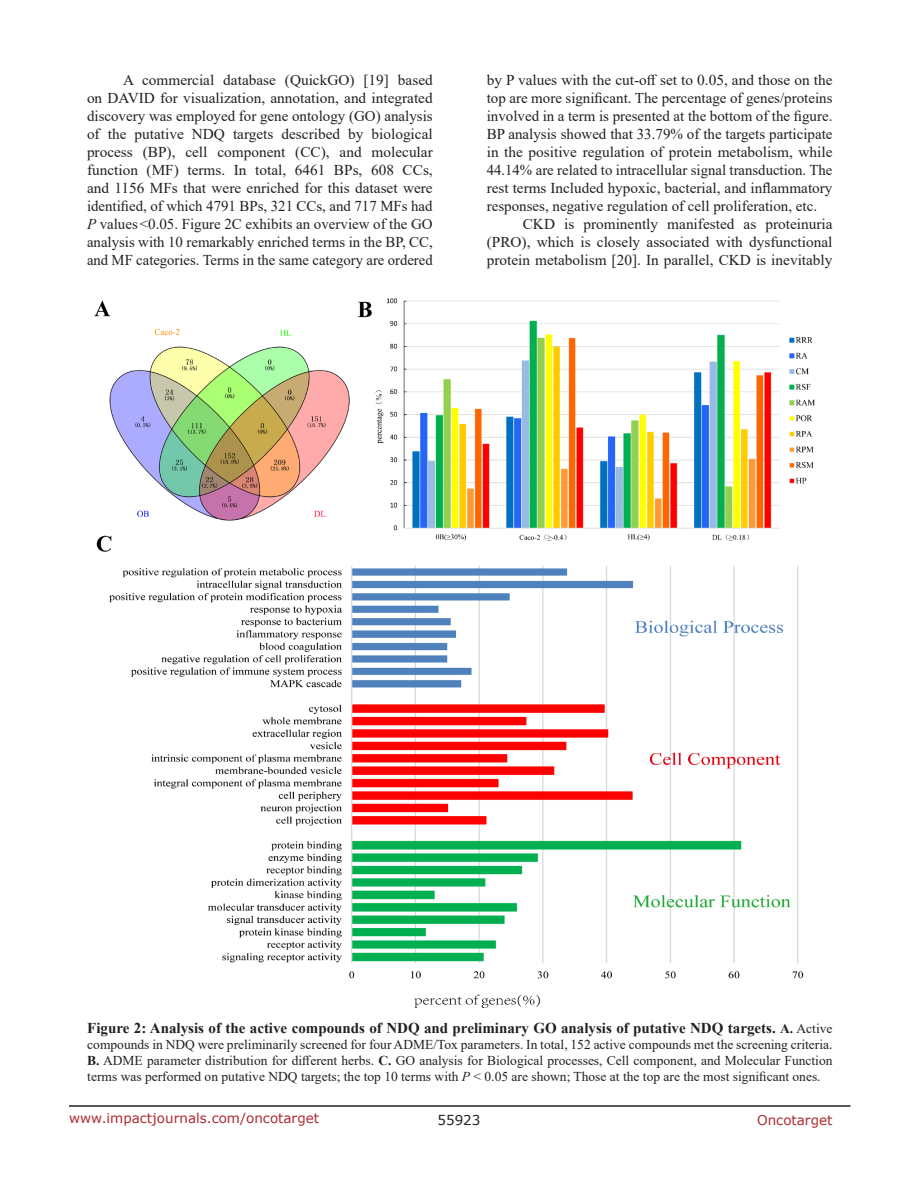
<style>
.page{position:relative;width:918px;height:1188px;background:#fff}
.page>*{position:absolute;margin:0;border:0;box-sizing:border-box;transform-origin:0 0}
.BodyText{font:15px/18px "Times New Roman";color:#221f22;text-align:justify}
.FigureText{font:700 15px "Times New Roman";color:#221f22}
.FigureText-2{font:13.5px/16.2px "Times New Roman";color:#221f22;text-align:justify}
.t1{font:13.5px "Verdana";color:#ac2b31}
.t2{font:13.5px "Verdana";color:#221f22}
.s1{font-style:italic}
.s2{font-size:13.5px}
.s3{font-weight:400;font-size:13.5px}
.s4{font-weight:700}
</style>
<div class="page">
<hr style="left:69px;top:1105px;width:781px;height:2px;background:#231f20">
<img style="left:94px;top:298px;width:721px;height:710px">
<p class="BodyText" style="left:87px;top:71px;width:347px;text-indent:36px">A commercial database (QuickGO) [19] based on DAVID for visualization, annotation, and integrated discovery was employed for gene ontology (GO) analysis of the putative NDQ targets described by biological process (BP), cell component (CC), and molecular function (MF) terms. In total, 6461 BPs, 608 CCs, and 1156 MFs that were enriched for this dataset were identified, of which 4791 BPs, 321 CCs, and 717 MFs had <span class="s1">P</span> values&lt;0.05. Figure 2C exhibits an overview of the GO analysis with 10 remarkably enriched terms in the BP, CC, and MF categories. Terms in the same category are ordered</p>
<p class="BodyText" style="left:487px;top:71px;width:347px">by P values with the cut-off set to 0.05, and those on the top are more significant. The percentage of genes/proteins involved in a term is presented at the bottom of the figure.<br>BP analysis showed that 33.79% of the targets participate in the positive regulation of protein metabolism, while 44.14% are related to intracellular signal transduction. The rest terms Included hypoxic, bacterial, and inflammatory responses, negative regulation of cell proliferation, etc.</p>
<p class="BodyText" style="left:487px;top:215px;width:347px;text-indent:36px">CKD is prominently manifested as proteinuria (PRO), which is closely associated with dysfunctional protein metabolism [20]. In parallel, CKD is inevitably</p>
<p class="FigureText" style="left:87px;top:1017px;width:747px">Figure 2: Analysis of the active compounds of NDQ and preliminary GO analysis of putative NDQ targets. <span class="s2">A.</span> <span class="s3">Active</span></p>
<p class="FigureText-2" style="left:87px;top:1036px;width:747px">compounds in NDQ were preliminarily screened for four ADME/Tox parameters. In total, 152 active compounds met the screening criteria.<br><span class="s4">B.</span> ADME parameter distribution for different herbs. <span class="s4">C.</span> GO analysis for Biological processes, Cell component, and Molecular Function terms was performed on putative NDQ targets; the top 10 terms with <span class="s1">P</span> &lt; 0.05 are shown; Those at the top are the most significant ones.</p>
<p class="t1" style="left:69px;top:1109px;width:252px">www.impactjournals.com/oncotarget</p>
<p class="t2" style="left:438px;top:1111px;width:44px">55923</p>
<p class="t1" style="left:757px;top:1111px;width:77px">Oncotarget</p>
</div>
